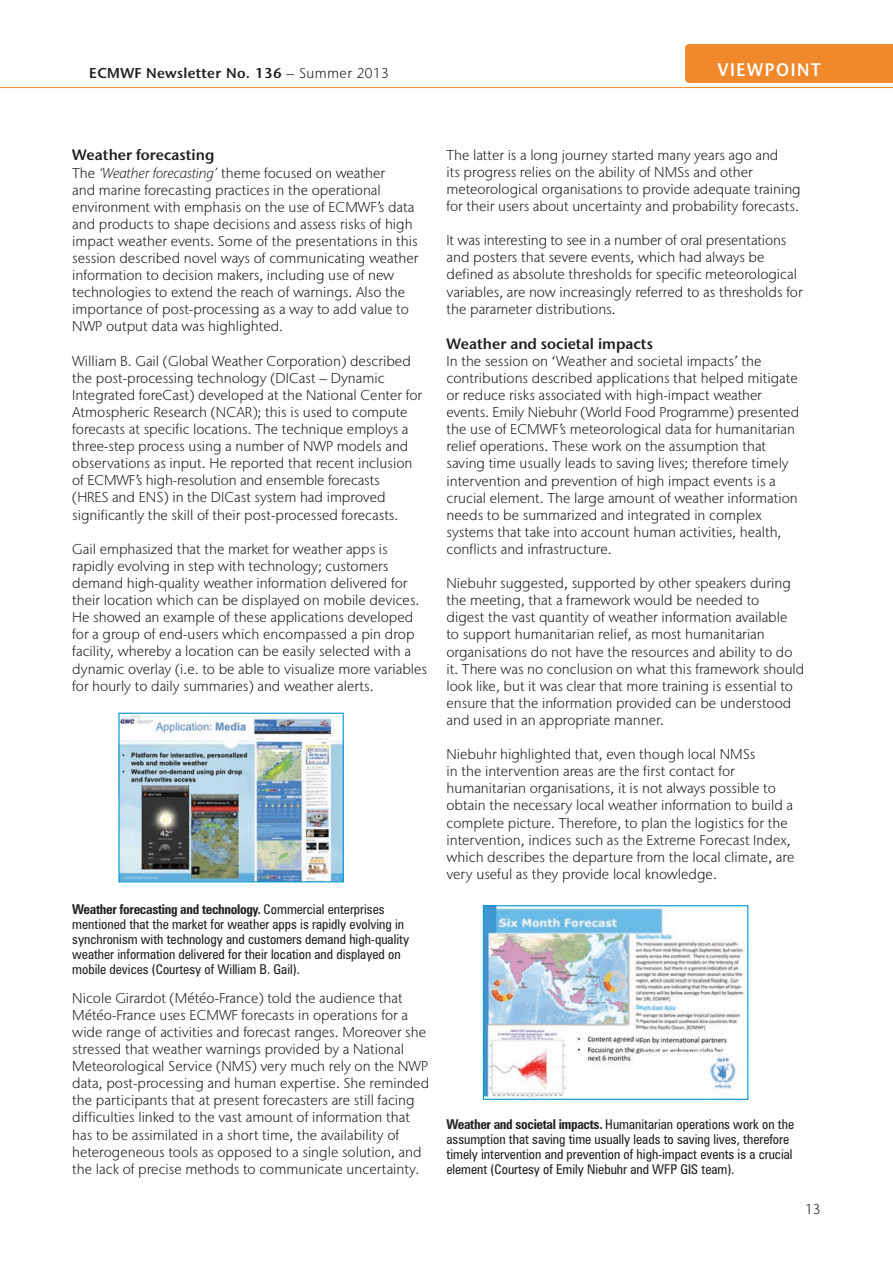
<style>
.page{position:relative;width:893px;height:1263px;background:#fff}
.page>*{position:absolute;margin:0;border:0;box-sizing:border-box;transform-origin:0 0}
.t1{font:600 18.15px "Stone Sans IIITC Pro";letter-spacing:.1em;color:#fff;scale:.91 1}
.t2{font:600 15px "Stone Sans IIITC Pro";color:#231f20}
.t3{font:300 14.25px/17.1px "Stone Sans IIITC Pro";color:#231f20}
.t4{font:600 14.25px "Stone Sans IIITC Pro";letter-spacing:.025em;color:#231f20}
.t5{font:condensed 13.5px/15px "Zurich BT";color:#231f20}
.s1{font-weight:300}
.s2{font-style:italic}
.s3{font-weight:700}
</style>
<div class="page">
<div style="left:685px;top:44px;width:208px;height:39px;background:#f0892c"></div>
<hr style="left:0;top:87px;width:893px;height:1px;background:#f0892c">
<img style="left:120px;top:715px;width:222px;height:165px">
<div style="left:118px;top:713px;width:226px;height:169px;border:1px solid #0096d3"></div>
<img style="left:485px;top:907px;width:260px;height:191px">
<div style="left:483px;top:905px;width:265px;height:195px;border:1px solid #0096d3"></div>
<p class="t4" style="left:89px;top:64px;width:301px">ECMWF Newsletter No. 136 <span class="s1">– Summer 2013</span></p>
<p class="t1" style="left:718px;top:58px;width:115px">VIEWPOINT</p>
<p class="t2" style="left:72px;top:146px;width:144px">Weather forecasting</p>
<p class="t3" style="left:72px;top:164px;width:348px">The <span class="s2">‘Weather forecasting’</span> theme focused on weather<br>and marine forecasting practices in the operational environment with emphasis on the use of ECMWF’s data and products to shape decisions and assess risks of high impact weather events. Some of the presentations in this session described novel ways of communicating weather information to decision makers, including use of new technologies to extend the reach of warnings. Also the importance of post-processing as a way to add value to NWP output data was highlighted.</p>
<p class="t3" style="left:72px;top:352px;width:351px">William B. Gail (Global Weather Corporation) described the post-processing technology (DICast – Dynamic Integrated foreCast) developed at the National Center for Atmospheric Research (NCAR); this is used to compute forecasts at specific locations. The technique employs a three-step process using a number of NWP models and observations as input. He reported that recent inclusion of ECMWF’s high-resolution and ensemble forecasts<br>(HRES and ENS) in the DICast system had improved significantly the skill of their post-processed forecasts.</p>
<p class="t3" style="left:72px;top:540px;width:356px">Gail emphasized that the market for weather apps is rapidly evolving in step with technology; customers demand high-quality weather information delivered for their location which can be displayed on mobile devices.<br>He showed an example of these applications developed for a group of end-users which encompassed a pin drop facility, whereby a location can be easily selected with a dynamic overlay (i.e. to be able to visualize more variables for hourly to daily summaries) and weather alerts.</p>
<p class="t5" style="left:72px;top:901px;width:338px"><span class="s3">Weather forecasting and technology.</span> Commercial enterprises mentioned that the market for weather apps is rapidly evolving in synchronism with technology and customers demand high-quality weather information delivered for their location and displayed on mobile devices (Courtesy of William B. Gail).</p>
<p class="t3" style="left:72px;top:989px;width:358px">Nicole Girardot (Météo-France) told the audience that Météo-France uses ECMWF forecasts in operations for a wide range of activities and forecast ranges. Moreover she stressed that weather warnings provided by a National Meteorological Service (NMS) very much rely on the NWP data, post-processing and human expertise. She reminded the participants that at present forecasters are still facing difficulties linked to the vast amount of information that has to be assimilated in a short time, the availability of heterogeneous tools as opposed to a single solution, and the lack of precise methods to communicate uncertainty.</p>
<p class="t3" style="left:446px;top:146px;width:356px">The latter is a long journey started many years ago and<br>its progress relies on the ability of NMSs and other meteorological organisations to provide adequate training for their users about uncertainty and probability forecasts.</p>
<p class="t3" style="left:446px;top:232px;width:358px">It was interesting to see in a number of oral presentations and posters that severe events, which had always be defined as absolute thresholds for specific meteorological variables, are now increasingly referred to as thresholds for the parameter distributions.</p>
<p class="t2" style="left:446px;top:334px;width:208px">Weather and societal impacts</p>
<p class="t3" style="left:446px;top:352px;width:354px">In the session on ‘Weather and societal impacts’ the contributions described applications that helped mitigate or reduce risks associated with high-impact weather events. Emily Niebuhr (World Food Programme) presented the use of ECMWF’s meteorological data for humanitarian relief operations. These work on the assumption that saving time usually leads to saving lives; therefore timely intervention and prevention of high impact events is a crucial element. The large amount of weather information needs to be summarized and integrated in complex systems that take into account human activities, health, conflicts and infrastructure.</p>
<p class="t3" style="left:446px;top:574px;width:359px">Niebuhr suggested, supported by other speakers during the meeting, that a framework would be needed to<br>digest the vast quantity of weather information available<br>to support humanitarian relief, as most humanitarian organisations do not have the resources and ability to do it. There was no conclusion on what this framework should look like, but it was clear that more training is essential to ensure that the information provided can be understood and used in an appropriate manner.</p>
<p class="t3" style="left:446px;top:745px;width:349px">Niebuhr highlighted that, even though local NMSs<br>in the intervention areas are the first contact for humanitarian organisations, it is not always possible to obtain the necessary local weather information to build a complete picture. Therefore, to plan the logistics for the intervention, indices such as the Extreme Forecast Index, which describes the departure from the local climate, are very useful as they provide local knowledge.</p>
<p class="t5" style="left:446px;top:1117px;width:349px"><span class="s3">Weather and societal impacts.</span> Humanitarian operations work on the assumption that saving time usually leads to saving lives, therefore timely intervention and prevention of high-impact events is a crucial element (Courtesy of Emily Niebuhr and WFP GIS team).</p>
<p class="t3" style="left:805px;top:1200px;width:17px">13</p>
</div>
